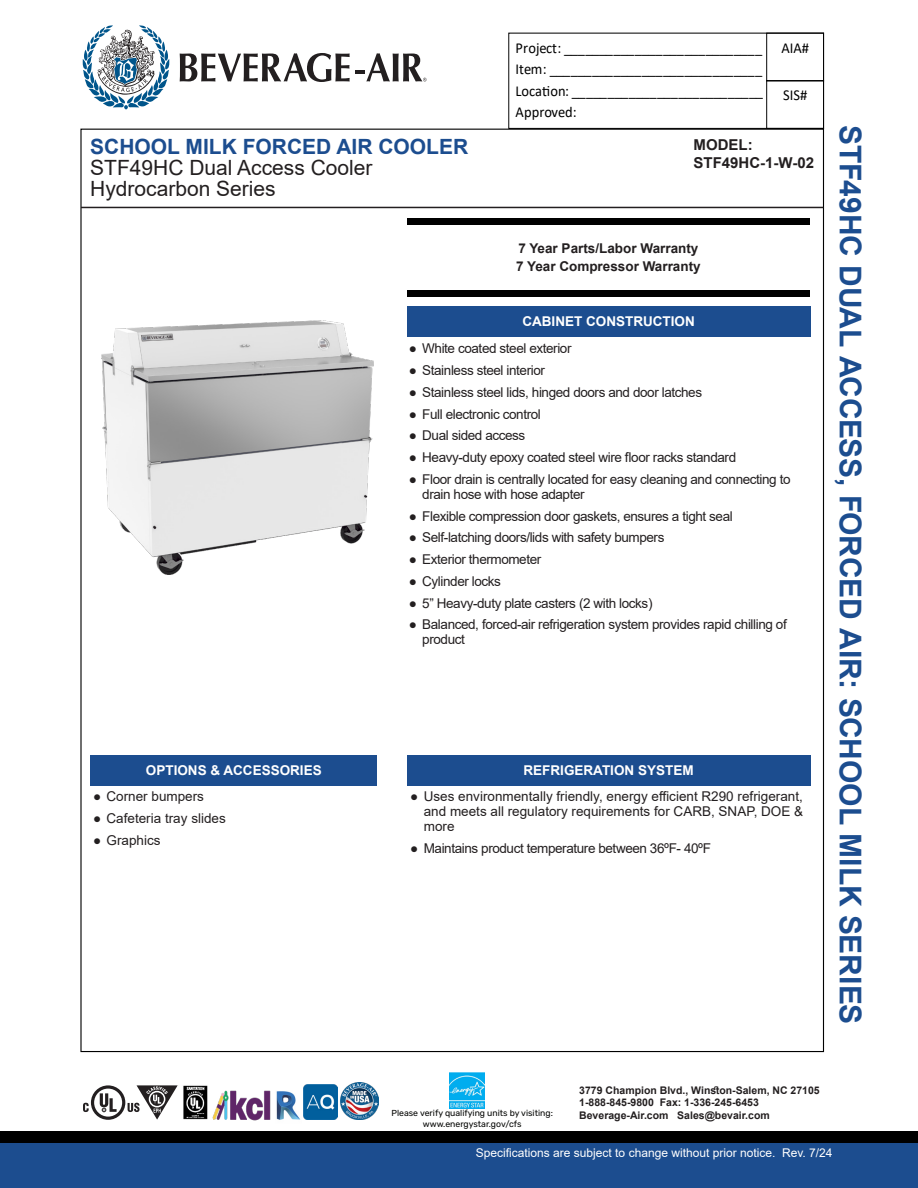
<style>
.page{position:relative;width:918px;height:1188px;background:#fff}
.page>*{position:absolute;margin:0;border:0;box-sizing:border-box;transform-origin:0 0}
.t1{font:700 30px "Arial";letter-spacing:-.005em;color:#1c4d8f}
.t2{font:21px/21px "Arial";color:#231f20}
.t3{font:15.15px/21.5px "Calibri";color:#000;text-align:justify;scale:.95 1}
.t4{font:700 15px "Arial";color:#231f20}
.t5{font:13.5px/15px "Arial";letter-spacing:-.03em;color:#231f20}
.t6{font:700 13.5px "Arial";color:#fff}
.t7{font:700 13.5px/18px "Arial";color:#231f20}
.t8{font:13.5px "Arial";color:#231f20}
.t9{font:12px "Arial";color:#fff}
.t10{font:700 10.5px/12.6px "Arial";color:#231f20}
.Paragraph_Style_1{font:8.7px "Rubik";color:#040503}
.s1{font-weight:700;color:#1c4d8f}
</style>
<div class="page">
<hr style="left:81px;top:207px;width:742px;height:1px;background:#231f20">
<svg style="left:83px;top:25px;width:86px;height:85px"></svg>
<svg style="left:180px;top:53px;width:246px;height:29px"></svg>
<img style="left:101px;top:321px;width:273px;height:254px">
<div style="left:407px;top:755px;width:403px;height:30px;background:#1c4d8f"></div>
<div style="left:91px;top:755px;width:286px;height:30px;background:#1c4d8f"></div>
<div style="left:407px;top:306px;width:403px;height:31px;background:#1c4d8f"></div>
<div style="left:508px;top:33px;width:316px;height:96px;border:1px solid #000"></div>
<div style="left:766px;top:33px;width:58px;height:48px;border:1px solid #000"></div>
<div style="left:766px;top:80px;width:58px;height:49px;border:1px solid #000"></div>
<div style="left:0;top:1131px;width:918px;height:22px;background:#000"></div>
<div style="left:0;top:1143px;width:918px;height:45px;background:#1c4d8f"></div>
<img style="left:341px;top:1082px;width:37px;height:38px">
<img style="left:212px;top:1090px;width:58px;height:31px">
<img style="left:276px;top:1091px;width:25px;height:29px">
<img style="left:304px;top:1085px;width:33px;height:35px">
<svg style="left:83px;top:1085px;width:95px;height:35px"></svg>
<img style="left:183px;top:1085px;width:25px;height:35px">
<img style="left:449px;top:1072px;width:35px;height:36px">
<div style="left:407px;top:218px;width:403px;height:7px;background:#000"></div>
<div style="left:407px;top:290px;width:403px;height:7px;background:#000"></div>
<p class="t2" style="left:90px;top:136px;width:380px"><span class="s1">SCHOOL MILK FORCED AIR COOLER<br></span>STF49HC Dual Access Cooler<br>Hydrocarbon Series</p>
<p class="t3" style="left:516px;top:37px;width:262px">Project: ____________________________ Item: ______________________________ Location: ___________________________ Approved:</p>
<p class="t3" style="left:781px;top:37px;width:31px">AIA#</p>
<p class="t3" style="left:783px;top:84px;width:27px">SIS#</p>
<p class="t4" style="left:694px;top:134px;width:61px">MODEL:</p>
<p class="t4" style="left:694px;top:152px;width:122px">STF49HC-1-W-02</p>
<p class="t7" style="left:516px;top:239px;width:186px">7 Year Parts/Labor Warranty<br>7 Year Compressor Warranty</p>
<p class="t6" style="left:522px;top:312px;width:174px">CABINET CONSTRUCTION</p>
<p class="t5" style="left:409px;top:341px;width:164px">● White coated steel exterior</p>
<p class="t5" style="left:409px;top:363px;width:138px">● Stainless steel interior</p>
<p class="t5" style="left:409px;top:385px;width:295px">● Stainless steel lids, hinged doors and door latches</p>
<p class="t5" style="left:409px;top:406px;width:134px">● Full electronic control</p>
<p class="t5" style="left:409px;top:428px;width:118px">● Dual sided access</p>
<p class="t5" style="left:409px;top:450px;width:329px">● Heavy-duty epoxy coated steel wire floor racks standard</p>
<p class="t5" style="left:422px;top:472px;width:370px;text-indent:-14px">● Floor drain is centrally located for easy cleaning and connecting to drain hose with hose adapter</p>
<p class="t5" style="left:409px;top:508px;width:326px">● Flexible compression door gaskets, ensures a tight seal</p>
<p class="t5" style="left:409px;top:530px;width:257px">● Self-latching doors/lids with safety bumpers</p>
<p class="t5" style="left:409px;top:552px;width:134px">● Exterior thermometer</p>
<p class="t5" style="left:409px;top:574px;width:94px">● Cylinder locks</p>
<p class="t5" style="left:409px;top:595px;width:245px">● 5” Heavy-duty plate casters (2 with locks)</p>
<p class="t5" style="left:422px;top:617px;width:366px;text-indent:-14px">● Balanced, forced-air refrigeration system provides rapid chilling of product</p>
<p class="t6" style="left:146px;top:761px;width:177px">OPTIONS &amp; ACCESSORIES</p>
<p class="t6" style="left:524px;top:761px;width:172px">REFRIGERATION SYSTEM</p>
<p class="t8" style="left:93px;top:787px;width:113px">● Corner bumpers</p>
<p class="t8" style="left:93px;top:809px;width:134px">● Cafeteria tray slides</p>
<p class="t8" style="left:93px;top:830px;width:69px">● Graphics</p>
<p class="t5" style="left:424px;top:789px;width:381px;text-align:justify;text-indent:-14px">● Uses environmentally friendly, energy efficient R290 refrigerant, and meets all regulatory requirements for CARB, SNAP, DOE &amp; more</p>
<p class="t5" style="left:410px;top:840px;width:302px">● Maintains product temperature between 36ºF- 40ºF</p>
<p class="t1" style="left:872px;top:125px;width:901px;rotate:90deg">STF49HC DUAL ACCESS, FORCED AIR: SCHOOL MILK SERIES</p>
<p class="t10" style="left:579px;top:1084px;width:242px">3779 Champion Blvd., Winston-Salem, NC 27105<br>1-888-845-9800 Fax: 1-336-245-6453<br>Beverage-Air.com Sales@bevair.com</p>
<p class="t9" style="left:476px;top:1145px;width:358px">Specifications are subject to change without prior notice. Rev. 7/24</p>
<p class="Paragraph_Style_1" style="left:392px;top:1108px;width:163px">Please verify qualifying units by visiting:</p>
<p class="Paragraph_Style_1" style="left:423px;top:1119px;width:100px">www.energystar.gov/cfs</p>
</div>
